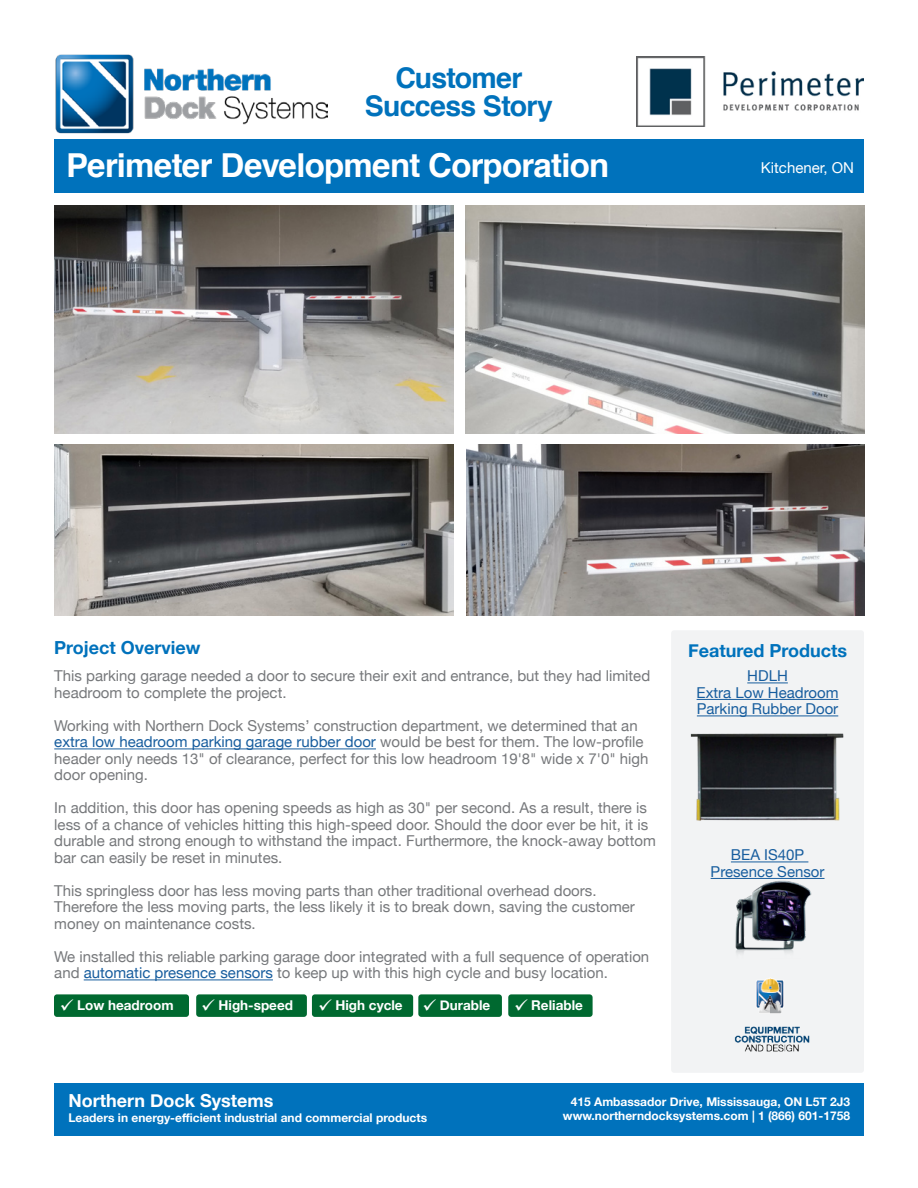
<style>
.page{position:relative;width:918px;height:1188px;background:#fff}
.page>*{position:absolute;margin:0;border:0;box-sizing:border-box;transform-origin:0 0}
.t1{font:700 33px "Helvetica";letter-spacing:-.025em;color:#fff}
.t2{font:700 28.5px "Helvetica";letter-spacing:-.03em;color:#0072bc}
.t3{font:700 18px "Helvetica Neue";color:#0072bc}
.t4{font:700 18px "Helvetica Neue";color:#fff}
.t5{font:15px/16.5px "Helvetica Neue";color:#76787b}
.Paragraph_Style_1{font:15px "Helvetica Neue";color:#175d9e}
.t6{font:15px "Helvetica Neue";color:#fff}
.t7{font:700 13.5px "Helvetica Neue";color:#fff}
.t8{font:700 12px "Helvetica Neue";color:#fff}
.s1{color:#175d9e}
</style>
<div class="page">
<img style="left:466px;top:444px;width:399px;height:171px">
<div style="left:671px;top:630px;width:193px;height:443px;background:#f2f3f4;border-radius:3px"></div>
<div style="left:54px;top:139px;width:810px;height:54px;background:#0072bc"></div>
<hr style="left:54px;top:749px;width:322px;height:1px;background:#175d9e">
<hr style="left:84px;top:980px;width:189px;height:1px;background:#175d9e">
<img style="left:55px;top:54px;width:273px;height:80px">
<div style="left:54px;top:1083px;width:810px;height:52px;background:#0072bc"></div>
<img style="left:734px;top:978px;width:76px;height:74px">
<div style="left:54px;top:994px;width:135px;height:23px;background:#006930;border-radius:3px"></div>
<div style="left:312px;top:994px;width:101px;height:23px;background:#006930;border-radius:3px"></div>
<div style="left:196px;top:994px;width:111px;height:23px;background:#006930;border-radius:3px"></div>
<img style="left:637px;top:57px;width:227px;height:69px">
<div style="left:418px;top:994px;width:84px;height:23px;background:#006930;border-radius:3px"></div>
<img style="left:54px;top:444px;width:399px;height:171px">
<img style="left:466px;top:205px;width:399px;height:229px">
<img style="left:54px;top:205px;width:399px;height:229px">
<hr style="left:747px;top:683px;width:41px;height:1px;background:#175d9e">
<hr style="left:697px;top:699px;width:142px;height:1px;background:#175d9e">
<hr style="left:697px;top:716px;width:141px;height:1px;background:#175d9e">
<img style="left:690px;top:733px;width:154px;height:88px">
<img style="left:735px;top:880px;width:77px;height:73px">
<hr style="left:731px;top:862px;width:77px;height:1px;background:#175d9e">
<hr style="left:711px;top:878px;width:114px;height:1px;background:#175d9e">
<div style="left:508px;top:994px;width:85px;height:23px;background:#006930;border-radius:3px"></div>
<p class="t2" style="left:395px;top:55px;width:129px">Customer</p>
<p class="t2" style="left:365px;top:83px;width:190px">Success Story</p>
<p class="t1" style="left:66px;top:139px;width:545px">Perimeter Development Corporation</p>
<p class="t6" style="left:761px;top:157px;width:95px">Kitchener, ON</p>
<p class="t3" style="left:54px;top:634px;width:148px">Project Overview</p>
<p class="t3" style="left:688px;top:636px;width:161px">Featured Products</p>
<p class="t5" style="left:54px;top:669px;width:597px">This parking garage needed a door to secure their exit and entrance, but they had limited headroom to complete the project.</p>
<p class="t5" style="left:54px;top:718px;width:596px">Working with Northern Dock Systems’ construction department, we determined that an <span class="s1">extra low headroom parking garage rubber door</span> would be best for them. The low-profile header only needs 13" of clearance, perfect for this low headroom 19'8" wide x 7'0" high door opening.</p>
<p class="t5" style="left:54px;top:801px;width:603px">In addition, this door has opening speeds as high as 30" per second. As a result, there is less of a chance of vehicles hitting this high-speed door. Should the door ever be hit, it is durable and strong enough to withstand the impact. Furthermore, the knock-away bottom bar can easily be reset in minutes.</p>
<p class="t5" style="left:54px;top:883px;width:582px">This springless door has less moving parts than other traditional overhead doors.<br>Therefore the less moving parts, the less likely it is to break down, saving the customer money on maintenance costs.</p>
<p class="t5" style="left:54px;top:949px;width:597px">We installed this reliable parking garage door integrated with a full sequence of operation and <span class="s1">automatic presence sensors</span> to keep up with this high cycle and busy location.</p>
<p class="t7" style="left:60px;top:994px;width:115px">✓ Low headroom</p>
<p class="t7" style="left:201px;top:994px;width:93px">✓ High-speed</p>
<p class="t7" style="left:318px;top:994px;width:86px">✓ High cycle</p>
<p class="t7" style="left:423px;top:994px;width:69px">✓ Durable</p>
<p class="t7" style="left:514px;top:994px;width:70px">✓ Reliable</p>
<p class="Paragraph_Style_1" style="left:747px;top:665px;width:42px">HDLH</p>
<p class="Paragraph_Style_1" style="left:697px;top:682px;width:143px">Extra Low Headroom</p>
<p class="Paragraph_Style_1" style="left:697px;top:698px;width:143px">Parking Rubber Door</p>
<p class="Paragraph_Style_1" style="left:731px;top:844px;width:75px">BEA IS40P</p>
<p class="Paragraph_Style_1" style="left:711px;top:861px;width:115px">Presence Sensor</p>
<p class="t4" style="left:68px;top:1087px;width:207px">Northern Dock Systems</p>
<p class="t8" style="left:68px;top:1108px;width:360px">Leaders in energy-efficient industrial and commercial products</p>
<p class="t8" style="left:571px;top:1092px;width:281px">415 Ambassador Drive, Mississauga, ON L5T 2J3</p>
<p class="t8" style="left:563px;top:1106px;width:289px">www.northerndocksystems.com | 1 (866) 601-1758</p>
</div>
